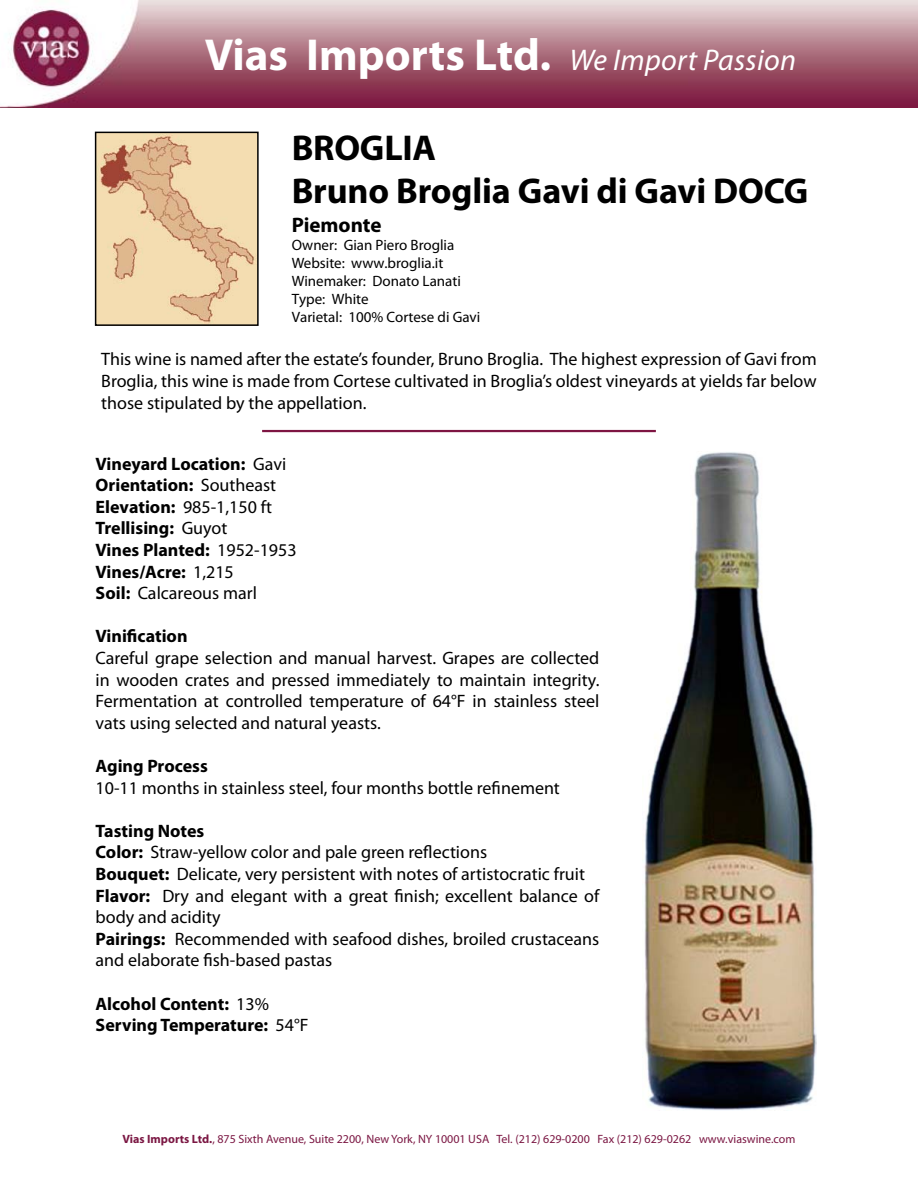
<style>
.page{position:relative;width:918px;height:1188px;background:#fff}
.page>*{position:absolute;margin:0;border:0;box-sizing:border-box;transform-origin:0 0}
.t1{font:700 45px "Myriad Pro";color:#fff}
.t2{font:700 36px/43.2px "Myriad Pro";letter-spacing:-.005em;color:#000}
.t3{font:700 21px "Myriad Pro";color:#000}
.t4{font:18px/21.6px "Myriad Pro";color:#000;text-align:justify}
.t5{font:700 18px/21.6px "Myriad Pro";color:#000}
.t6{font:15px/18px "Myriad Pro";color:#000}
.t7{font:12px "Myriad Pro";color:#7b1743}
.s1{font-weight:400;font-style:italic;font-size:30px}
.s2{font-weight:400}
.s3{font-weight:700}
</style>
<div class="page">
<img style="left:687px;top:0;width:231px;height:108px">
<img style="left:0;top:0;width:687px;height:108px">
<hr style="left:262px;top:430px;width:394px;height:2px;background:#7e1542">
<img style="left:98px;top:135px;width:158px;height:188px">
<div style="left:95px;top:132px;width:164px;height:194px;border:2px solid #000"></div>
<img style="left:644px;top:452px;width:173px;height:658px">
<h1 class="t1" style="left:205px;top:25px;width:593px">Vias Imports Ltd. <span class="s1">We Import Passion</span></h1>
<h2 class="t2" style="left:292px;top:125px;width:518px">BROGLIA<br>Bruno Broglia Gavi di Gavi DOCG</h2>
<p class="t3" style="left:292px;top:211px;width:91px">Piemonte</p>
<p class="t6" style="left:292px;top:236px;width:190px">Owner: Gian Piero Broglia<br>Website: www.broglia.it<br>Winemaker: Donato Lanati<br>Type: White<br>Varietal: 100% Cortese di Gavi</p>
<p class="t4" style="left:101px;top:348px;width:717px">This wine is named after the estate’s founder, Bruno Broglia. The highest expression of Gavi from Broglia, this wine is made from Cortese cultivated in Broglia’s oldest vineyards at yields far below those stipulated by the appellation.</p>
<p class="t5" style="left:96px;top:452px;width:203px">Vineyard Location: <span class="s2">Gavi<br></span>Orientation: <span class="s2">Southeast<br></span>Elevation: <span class="s2">985-1,150 ft<br></span>Trellising: <span class="s2">Guyot<br></span>Vines Planted: <span class="s2">1952-1953<br></span>Vines/Acre: <span class="s2">1,215<br></span>Soil: <span class="s2">Calcareous marl</span></p>
<p class="t5" style="left:96px;top:625px;width:93px">Vinification</p>
<p class="t4" style="left:96px;top:647px;width:505px">Careful grape selection and manual harvest. Grapes are collected in wooden crates and pressed immediately to maintain integrity.<br>Fermentation at controlled temperature of 64°F in stainless steel vats using selected and natural yeasts.</p>
<p class="t5" style="left:96px;top:754px;width:114px">Aging Process</p>
<p class="t4" style="left:96px;top:776px;width:466px">10-11 months in stainless steel, four months bottle refinement</p>
<p class="t4" style="left:96px;top:820px;width:505px;text-align:left"><span class="s3">Tasting Notes<br>Color:</span> Straw-yellow color and pale green reflections<br><span class="s3">Bouquet:</span> Delicate, very persistent with notes of artistocratic fruit <span class="s3">Flavor:</span> Dry and elegant with a great finish; excellent balance of body and acidity<br><span class="s3">Pairings:</span> Recommended with seafood dishes, broiled crustaceans and elaborate fish-based pastas</p>
<p class="t5" style="left:96px;top:992px;width:214px">Alcohol Content: <span class="s2">13%<br></span>Serving Temperature: <span class="s2">54°F</span></p>
<p class="t7" style="left:123px;top:1132px;width:674px"><span class="s3">Vias Imports Ltd.</span>, 875 Sixth Avenue, Suite 2200, New York, NY 10001 USA Tel. (212) 629-0200 Fax (212) 629-0262 www.viaswine.com</p>
</div>
